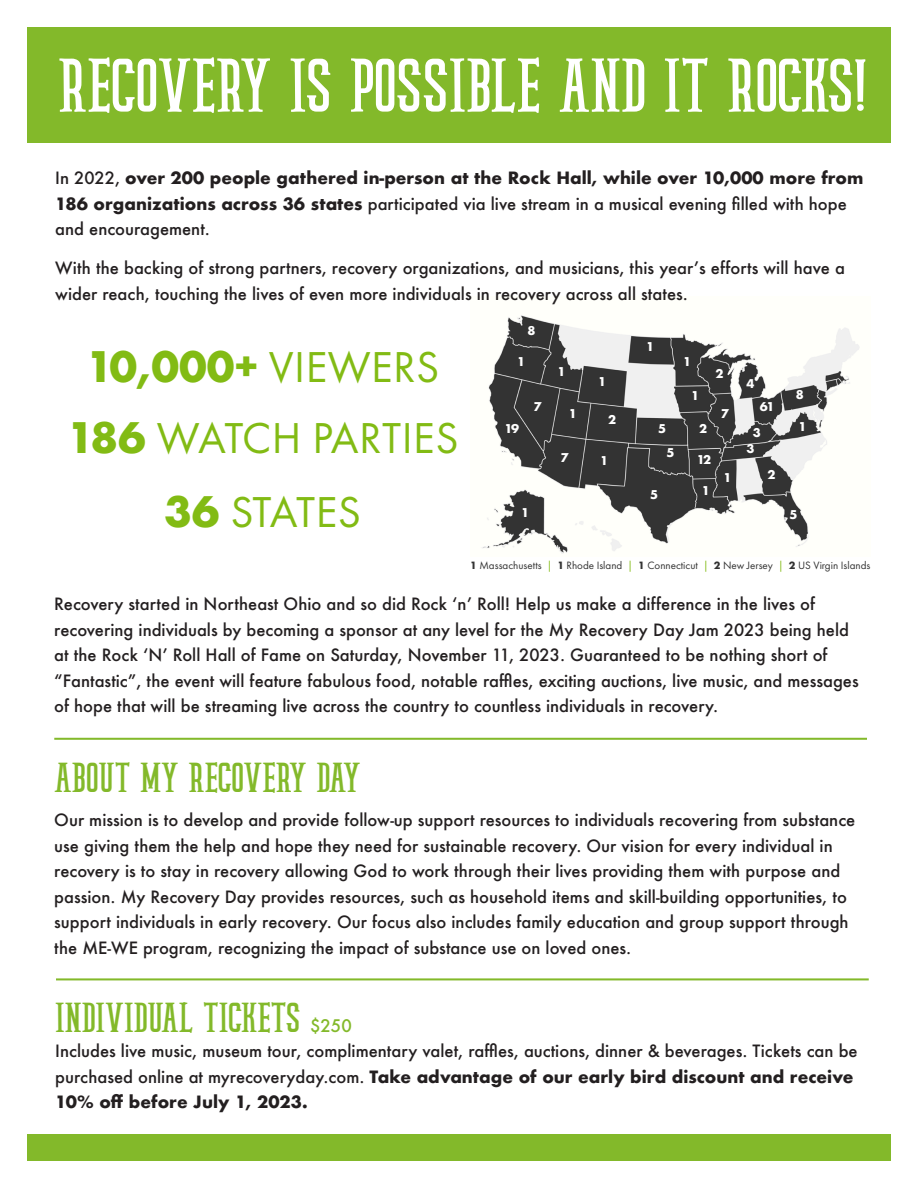
<style>
.page{position:relative;width:918px;height:1188px;background:#fff}
.page>*{position:absolute;margin:0;border:0;box-sizing:border-box;transform-origin:0 0}
.t1{font:73.8px "rockstar";color:#fff}
.t2{font:700 46.2px "Futura PT";color:#82bb14}
.t3{font:44.85px "Futura PT";letter-spacing:.01em;color:#82bb14}
.t4{font:40.8px "rockstar";color:#83b92a}
.t5{font:500 16.8px "Futura";color:#83b92a}
.t6{font:500 16.5px/25.5px "Futura";color:#231f20}
.t7{font:700 16.5px/25.5px "Futura";color:#231f20}
.t8{font:700 13.35px "Futura PT";color:#fff}
.t9{font:11.1px "Futura PT";color:#333}
.s1{font-weight:500}
.s2{font-weight:400;font-size:44.85px}
.s3{font-weight:700;font-size:46.2px}
.s4{font-weight:700}
.s5{color:#82bb14}
</style>
<div class="page">
<img style="left:482px;top:315px;width:378px;height:239px">
<div style="left:27px;top:1134px;width:864px;height:27px;background:#83b92a"></div>
<hr style="left:54px;top:738px;width:813px;height:2px;background:#83b92a">
<hr style="left:56px;top:978px;width:813px;height:2px;background:#83b92a">
<div style="left:27px;top:27px;width:864px;height:116px;background:#83b92a"></div>
<p class="t1" style="left:58px;top:33px;width:810px">RECOVERY IS POSSIBLE AND IT ROCKS!</p>
<p class="t7" style="left:55px;top:165px;width:810px"><span class="s1">In 2022,</span> over 200 people gathered in-person at the Rock Hall, while over 10,000 more from<br>186 organizations across 36 states <span class="s1">participated via live stream in a musical evening filled with hope and encouragement.</span></p>
<p class="t6" style="left:55px;top:255px;width:791px">With the backing of strong partners, recovery organizations, and musicians, this year’s efforts will have a wider reach, touching the lives of even more individuals in recovery across all states.</p>
<p class="t8" style="left:527px;top:322px;width:10px">8</p>
<p class="t2" style="left:86px;top:337px;width:355px">10,000+ <span class="s2">VIEWERS</span></p>
<p class="t3" style="left:67px;top:412px;width:393px"><span class="s3">186</span> WATCH PARTIES</p>
<p class="t8" style="left:517px;top:353px;width:10px">1</p>
<p class="t8" style="left:504px;top:420px;width:16px">19</p>
<p class="t8" style="left:533px;top:397px;width:10px">7</p>
<p class="t8" style="left:558px;top:363px;width:10px">1</p>
<p class="t8" style="left:569px;top:405px;width:10px">1</p>
<p class="t8" style="left:560px;top:449px;width:10px">7</p>
<p class="t8" style="left:598px;top:373px;width:10px">1</p>
<p class="t8" style="left:608px;top:411px;width:10px">2</p>
<p class="t8" style="left:600px;top:452px;width:10px">1</p>
<p class="t8" style="left:646px;top:338px;width:10px">1</p>
<p class="t8" style="left:658px;top:420px;width:10px">5</p>
<p class="t8" style="left:666px;top:444px;width:10px">5</p>
<p class="t8" style="left:683px;top:353px;width:10px">1</p>
<p class="t8" style="left:691px;top:387px;width:10px">1</p>
<p class="t8" style="left:716px;top:365px;width:10px">2</p>
<p class="t8" style="left:721px;top:405px;width:10px">7</p>
<p class="t8" style="left:699px;top:420px;width:10px">2</p>
<p class="t8" style="left:697px;top:451px;width:16px">12</p>
<p class="t8" style="left:747px;top:375px;width:10px">4</p>
<p class="t8" style="left:760px;top:397px;width:16px">61</p>
<p class="t8" style="left:753px;top:424px;width:10px">3</p>
<p class="t8" style="left:747px;top:440px;width:10px">3</p>
<p class="t8" style="left:796px;top:386px;width:10px">8</p>
<p class="t8" style="left:799px;top:418px;width:10px">1</p>
<p class="t8" style="left:724px;top:469px;width:10px">1</p>
<p class="t8" style="left:767px;top:466px;width:10px">2</p>
<p class="t3" style="left:164px;top:485px;width:199px"><span class="s3">36</span> STATES</p>
<p class="t8" style="left:521px;top:503px;width:10px">1</p>
<p class="t8" style="left:650px;top:486px;width:10px">5</p>
<p class="t8" style="left:702px;top:482px;width:10px">1</p>
<p class="t8" style="left:789px;top:506px;width:10px">5</p>
<p class="t9" style="left:470px;top:559px;width:402px"><span class="s4">1</span> Massachusetts <span class="s5">|</span> <span class="s4">1</span> Rhode Island <span class="s5">|</span> <span class="s4">1</span> Connecticut <span class="s5">|</span> <span class="s4">2</span> New Jersey <span class="s5">|</span> <span class="s4">2</span> US Virgin Islands</p>
<p class="t6" style="left:54px;top:591px;width:806px">Recovery started in Northeast Ohio and so did Rock ‘n’ Roll! Help us make a difference in the lives of recovering individuals by becoming a sponsor at any level for the My Recovery Day Jam 2023 being held at the Rock ‘N’ Roll Hall of Fame on Saturday, November 11, 2023. Guaranteed to be nothing short of “Fantastic”, the event will feature fabulous food, notable raffles, exciting auctions, live music, and messages of hope that will be streaming live across the country to countless individuals in recovery.</p>
<p class="t4" style="left:54px;top:749px;width:308px">ABOUT MY RECOVERY DAY</p>
<p class="t6" style="left:54px;top:807px;width:803px">Our mission is to develop and provide follow-up support resources to individuals recovering from substance use giving them the help and hope they need for sustainable recovery. Our vision for every individual in recovery is to stay in recovery allowing God to work through their lives providing them with purpose and passion. My Recovery Day provides resources, such as household items and skill-building opportunities, to support individuals in early recovery. Our focus also includes family education and group support through the ME-WE program, recognizing the impact of substance use on loved ones.</p>
<p class="t4" style="left:55px;top:989px;width:247px">INDIVIDUAL TICKETS</p>
<p class="t5" style="left:310px;top:1014px;width:43px">$250</p>
<p class="t6" style="left:55px;top:1038px;width:804px">Includes live music, museum tour, complimentary valet, raffles, auctions, dinner &amp; beverages. Tickets can be purchased online at myrecoveryday.com. <span class="s4">Take advantage of our early bird discount and receive<br>10% off before July 1, 2023.</span></p>
</div>
